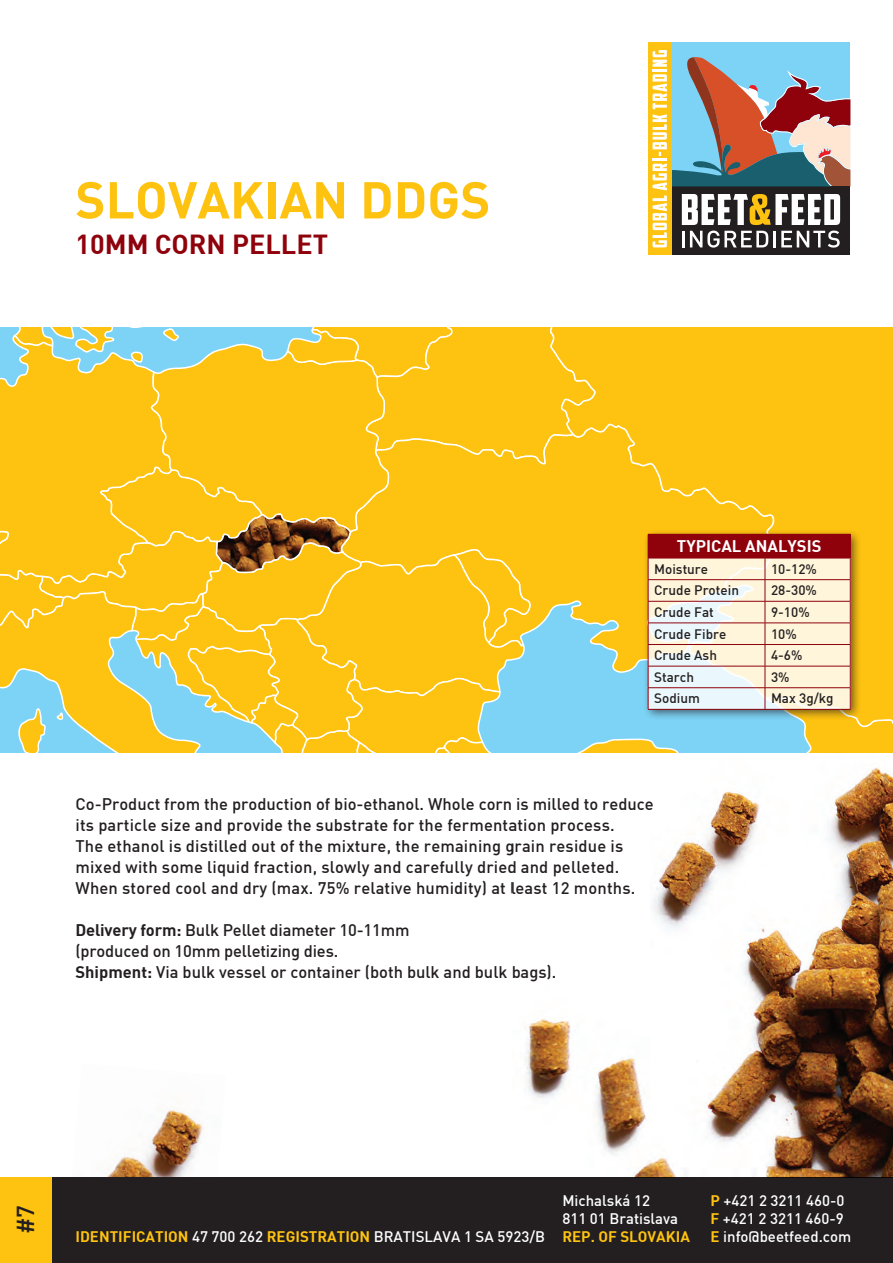
<style>
.page{position:relative;width:893px;height:1263px;background:#fff}
.page>*{position:absolute;margin:0;border:0;box-sizing:border-box;transform-origin:0 0}
.t1{font:700 51px "DI Nbek";color:#fec210}
.t2{font:700 27px "DI Nbek";color:#8f020c}
.t3{font:500 24px "DI Nbek";color:#231f20}
.t4{font:500 16.5px/21px "DI Nbek";letter-spacing:.01em;color:#231f20}
.t5{font:500 16.5px/21px "DI Nbek";letter-spacing:-.01em;color:#231f20}
.t6{font:700 16.5px "DI Nbek";color:#fff}
.t7{font:500 15px/18px "DI Nbek";color:#fff}
.t8{font:700 15px "DI Nbek";color:#fec210}
.t9{font:500 13.5px "DI Nbek";color:#231f20}
.s1{font-weight:700}
.s2{font-weight:700;color:#fec210}
</style>
<div class="page">
<img style="left:67px;top:1110px;width:159px;height:68px">
<div style="left:51px;top:1178px;width:842px;height:85px;background:#231f20"></div>
<div style="left:0;top:1178px;width:51px;height:85px;background:#fec210"></div>
<div style="left:671px;top:43px;width:179px;height:212px;background:#7cd3f6"></div>
<div style="left:671px;top:186px;width:179px;height:69px;background:#231f20"></div>
<div style="left:648px;top:43px;width:23px;height:212px;background:#fec210"></div>
<svg style="left:653px;top:50px;width:197px;height:198px"></svg>
<svg style="left:0;top:327px;width:893px;height:426px;background:#eac440"></svg>
<img style="left:512px;top:767px;width:381px;height:411px">
<h1 class="t1" style="left:75px;top:167px;width:416px">SLOVAKIAN DDGS</h1>
<h2 class="t2" style="left:75px;top:227px;width:254px">10MM CORN PELLET</h2>
<p class="t6" style="left:677px;top:535px;width:146px">TYPICAL ANALYSIS</p>
<p class="t9" style="left:654px;top:560px;width:56px">Moisture</p>
<p class="t9" style="left:771px;top:560px;width:47px">10-12%</p>
<p class="t9" style="left:654px;top:582px;width:86px">Crude Protein</p>
<p class="t9" style="left:771px;top:582px;width:47px">28-30%</p>
<p class="t9" style="left:654px;top:603px;width:61px">Crude Fat</p>
<p class="t9" style="left:771px;top:603px;width:40px">9-10%</p>
<p class="t9" style="left:654px;top:625px;width:74px">Crude Fibre</p>
<p class="t9" style="left:771px;top:625px;width:27px">10%</p>
<p class="t9" style="left:654px;top:647px;width:64px">Crude Ash</p>
<p class="t9" style="left:771px;top:647px;width:33px">4-6%</p>
<p class="t9" style="left:654px;top:668px;width:41px">Starch</p>
<p class="t9" style="left:771px;top:668px;width:20px">3%</p>
<p class="t9" style="left:654px;top:690px;width:47px">Sodium</p>
<p class="t9" style="left:771px;top:690px;width:64px">Max 3g/kg</p>
<p class="t4" style="left:75px;top:793px;width:580px">Co-Product from the production of bio-ethanol. Whole corn is milled to reduce its particle size and provide the substrate for the fermentation process.<br>The ethanol is distilled out of the mixture, the remaining grain residue is mixed with some liquid fraction, slowly and carefully dried and pelleted.<br>When stored cool and dry (max. 75% relative humidity) at least 12 months.</p>
<p class="t5" style="left:75px;top:919px;width:482px"><span class="s1">Delivery form:</span> Bulk Pellet diameter 10-11mm<br>(produced on 10mm pelletizing dies.<br><span class="s1">Shipment:</span> Via bulk vessel or container (both bulk and bulk bags).</p>
<h3 class="t3" style="left:10px;top:1234px;width:30px;rotate:-90deg">#7</h3>
<p class="t7" style="left:562px;top:1191px;width:117px">Michalská 12<br>811 01 Bratislava</p>
<p class="t8" style="left:562px;top:1226px;width:129px">REP. OF SLOVAKIA</p>
<p class="t7" style="left:710px;top:1191px;width:136px"><span class="s2">P</span> +421 2 3211 460-0<br><span class="s2">F</span> +421 2 3211 460-9</p>
<p class="t7" style="left:75px;top:1227px;width:471px"><span class="s2">IDENTIFICATION</span> 47 700 262 <span class="s2">REGISTRATION</span> BRATISLAVA 1 SA 5923/B</p>
<p class="t7" style="left:710px;top:1227px;width:142px"><span class="s2">E</span> info@beetfeed.com</p>
</div>
